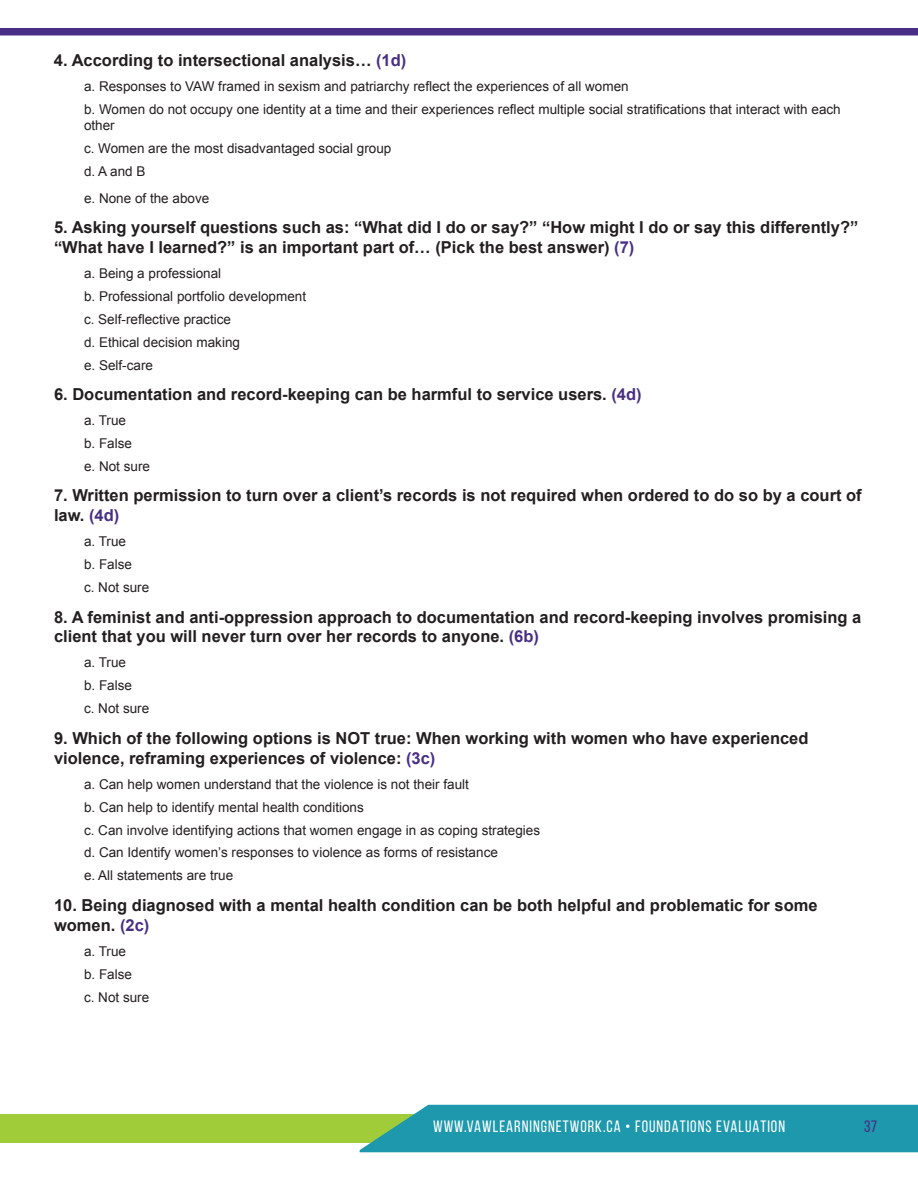
<style>
.page{position:relative;width:918px;height:1188px;background:#fff}
.page>*{position:absolute;margin:0;border:0;box-sizing:border-box;transform-origin:0 0}
.t1{font:700 16.5px/19.8px "Arial";color:#231f20}
.t2{font:16.5px "Bebas Neue";letter-spacing:.06em;color:#fff}
.t3{font:16.5px "Bebas Neue";color:#492e85}
.t4{font:13.5px/23px "Arial";color:#231f20}
.s1{color:#492e85}
</style>
<div class="page">
<div style="left:0;top:1115px;width:918px;height:28px;background:#a0cc3a"></div>
<div style="left:0;top:28px;width:918px;height:7px;background:#492e85"></div>
<div style="left:360px;top:1105px;width:558px;height:47px;background:#1d98ac"></div>
<p class="t1" style="left:54px;top:51px;width:354px">4. According to intersectional analysis… <span class="s1">(1d)</span></p>
<p class="t4" style="left:84px;top:75px;width:758px">a. Responses to VAW framed in sexism and patriarchy reflect the experiences of all women<br>b. Women do not occupy one identity at a time and their experiences reflect multiple social stratifications that interact with each</p>
<p class="t4" style="left:84px;top:114px;width:309px">other<br>c. Women are the most disadvantaged social group d. A and B</p>
<p class="t4" style="left:84px;top:187px;width:127px">e. None of the above</p>
<p class="t1" style="left:54px;top:218px;width:806px">5. Asking yourself questions such as: “What did I do or say?” “How might I do or say this differently?” “What have I learned?” is an important part of… (Pick the best answer) <span class="s1">(7)</span></p>
<p class="t4" style="left:84px;top:262px;width:224px">a. Being a professional<br>b. Professional portfolio development c. Self-reflective practice<br>d. Ethical decision making<br>e. Self-care</p>
<p class="t1" style="left:54px;top:385px;width:589px">6. Documentation and record-keeping can be harmful to service users. <span class="s1">(4d)</span></p>
<p class="t4" style="left:84px;top:409px;width:68px">a. True<br>b. False<br>e. Not sure</p>
<p class="t1" style="left:54px;top:486px;width:809px">7. Written permission to turn over a client’s records is not required when ordered to do so by a court of law. <span class="s1">(4d)</span></p>
<p class="t4" style="left:84px;top:530px;width:67px">a. True<br>b. False<br>c. Not sure</p>
<p class="t1" style="left:54px;top:607px;width:809px">8. A feminist and anti-oppression approach to documentation and record-keeping involves promising a client that you will never turn over her records to anyone. <span class="s1">(6b)</span></p>
<p class="t4" style="left:84px;top:651px;width:67px">a. True<br>b. False<br>c. Not sure</p>
<p class="t1" style="left:54px;top:729px;width:756px">9. Which of the following options is NOT true: When working with women who have experienced violence, reframing experiences of violence: <span class="s1">(3c)</span></p>
<p class="t4" style="left:84px;top:773px;width:458px">a. Can help women understand that the violence is not their fault<br>b. Can help to identify mental health conditions<br>c. Can involve identifying actions that women engage in as coping strategies d. Can Identify women’s responses to violence as forms of resistance<br>e. All statements are true</p>
<p class="t1" style="left:54px;top:896px;width:765px">10. Being diagnosed with a mental health condition can be both helpful and problematic for some women. <span class="s1">(2c)</span></p>
<p class="t4" style="left:84px;top:940px;width:67px">a. True<br>b. False<br>c. Not sure</p>
<p class="t2" style="left:433px;top:1118px;width:354px">WWW.VAWLEARNINGNETWORK.CA • FOUNDATIONS EVALUATION</p>
<p class="t3" style="left:864px;top:1118px;width:15px">37</p>
</div>
